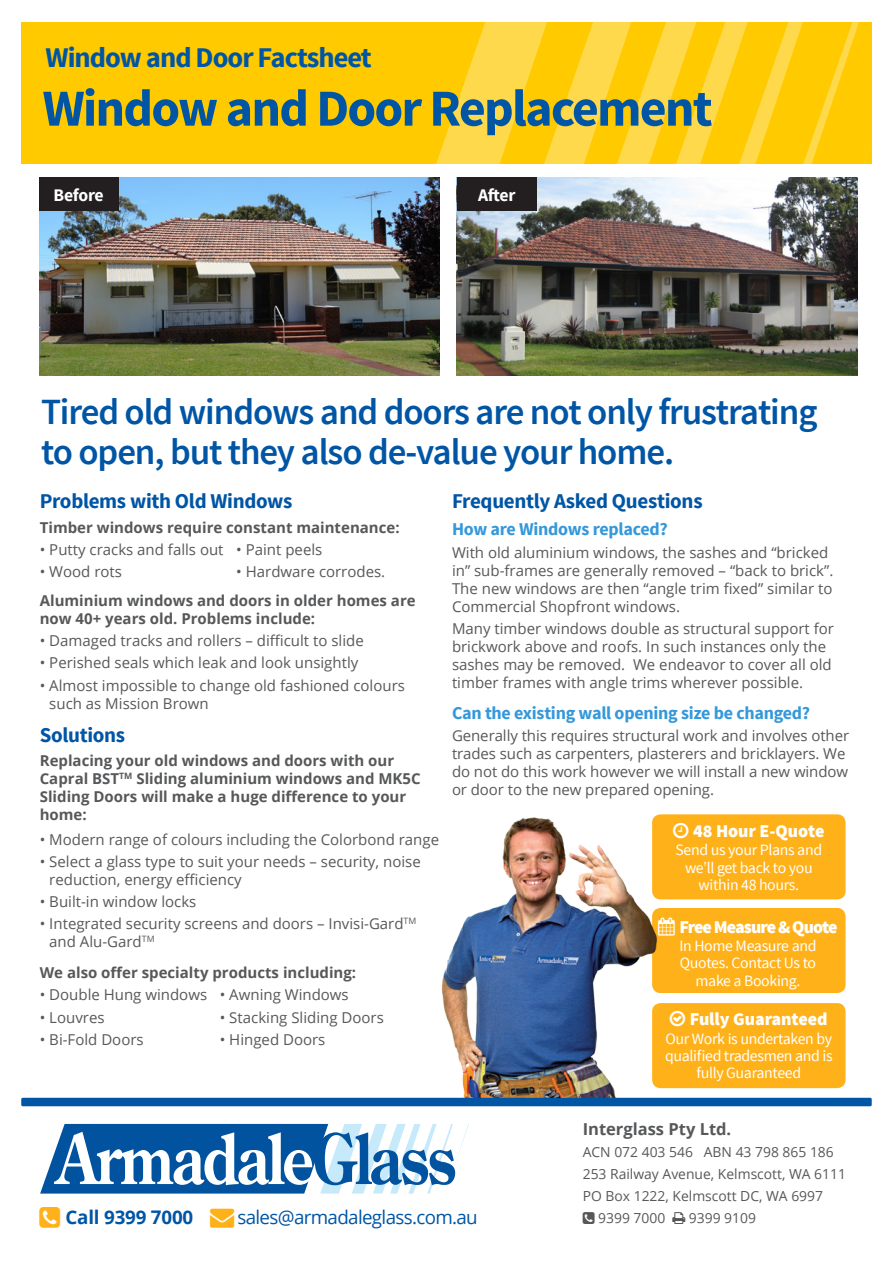
<style>
.page{position:relative;width:893px;height:1263px;background:#fff}
.page>*{position:absolute;margin:0;border:0;box-sizing:border-box;transform-origin:0 0}
.t1{font:700 51.9px "Source Sans Pro";letter-spacing:-.035em;color:#0155a5}
.t2{font:600 36.9px/39.9px "Source Sans Pro";letter-spacing:-.03em;color:#0155a5}
.t3{font:700 28.5px "Source Sans Pro";letter-spacing:-.035em;color:#0155a5}
.t4{font:700 21px "Source Sans Pro";letter-spacing:-.015em;color:#0155a5}
.t5{font:18.75px "Open Sans";letter-spacing:-.035em;color:#0155a5}
.t6{font:700 18px "Source Sans Pro";letter-spacing:-.015em;color:#3498db}
.t7{font:900 18px "Source Sans Pro";letter-spacing:-.01em;color:#fff}
.t8{font:900 18px "Source Sans Pro";letter-spacing:-.055em;color:#fff}
.t9{font:700 17.7px "Source Sans Pro";letter-spacing:-.02em;color:#fff}
.t10{font:700 16.5px "Open Sans";color:#57585a}
.t11{font:15.75px/17.2px "Source Sans Pro";letter-spacing:-.02em;color:#fff;text-align:center}
.t12{font:15px/18px "Open Sans";color:#57585a}
.t13{font:700 15px/18px "Open Sans";color:#57585a}
.t14{font:13.8px "Open Sans";color:#57585a}
.s1{font-weight:700}
.s2{color:#ffb119}
</style>
<div class="page">
<div style="left:652px;top:908px;width:194px;height:85px;background:#ffb119;border-radius:9px"></div>
<div style="left:652px;top:814px;width:194px;height:85px;background:#ffb119;border-radius:9px"></div>
<div style="left:652px;top:1003px;width:194px;height:85px;background:#ffb119;border-radius:9px"></div>
<img style="left:436px;top:814px;width:225px;height:284px">
<div style="left:21px;top:1098px;width:851px;height:8px;background:#0155a5;border-radius:2px"></div>
<div style="left:21px;top:22px;width:851px;height:141px;background:#ffca00"></div>
<svg style="left:436px;top:22px;width:435px;height:141px"></svg>
<img style="left:39px;top:177px;width:401px;height:199px">
<img style="left:457px;top:177px;width:400px;height:199px">
<div style="left:39px;top:177px;width:79px;height:34px;background:#231f20"></div>
<div style="left:457px;top:177px;width:79px;height:34px;background:#231f20"></div>
<svg style="left:40px;top:1124px;width:429px;height:69px"></svg>
<h3 class="t3" style="left:46px;top:39px;width:328px">Window and Door Factsheet</h3>
<h1 class="t1" style="left:43px;top:75px;width:672px">Window and Door Replacement</h1>
<p class="t9" style="left:54px;top:184px;width:52px">Before</p>
<p class="t9" style="left:478px;top:184px;width:39px">After</p>
<h2 class="t2" style="left:41px;top:393px;width:778px">Tired old windows and doors are not only frustrating to open, but they also de-value your home.</h2>
<h3 class="t4" style="left:40px;top:488px;width:254px">Problems with Old Windows</h3>
<p class="t13" style="left:40px;top:518px;width:361px">Timber windows require constant maintenance:</p>
<p class="t12" style="left:40px;top:540px;width:284px">• Putty cracks and falls out • Paint peels</p>
<p class="t12" style="left:40px;top:562px;width:84px">• Wood rots</p>
<p class="t12" style="left:236px;top:562px;width:150px">• Hardware corrodes.</p>
<p class="t13" style="left:40px;top:591px;width:377px">Aluminium windows and doors in older homes are now 40+ years old. Problems include:</p>
<p class="t12" style="left:40px;top:631px;width:325px">• Damaged tracks and rollers – difficult to slide</p>
<p class="t12" style="left:40px;top:653px;width:320px">• Perished seals which leak and look unsightly</p>
<p class="t12" style="left:49px;top:676px;width:357px;text-indent:-10px">• Almost impossible to change old fashioned colours such as Mission Brown</p>
<h3 class="t4" style="left:40px;top:721px;width:87px">Solutions</h3>
<p class="t13" style="left:40px;top:751px;width:382px">Replacing your old windows and doors with our Capral BST<sup>TM</sup> Sliding aluminium windows and MK5C Sliding Doors will make a huge difference to your home:</p>
<p class="t12" style="left:40px;top:830px;width:401px">• Modern range of colours including the Colorbond range</p>
<p class="t12" style="left:49px;top:852px;width:373px;text-indent:-10px">• Select a glass type to suit your needs – security, noise reduction, energy efficiency</p>
<p class="t12" style="left:40px;top:892px;width:158px">• Built-in window locks</p>
<p class="t12" style="left:49px;top:915px;width:368px;text-indent:-10px">• Integrated security screens and doors – Invisi-Gard<sup>TM </sup>and Alu-Gard<sup>TM</sup></p>
<p class="t13" style="left:40px;top:963px;width:318px">We also offer specialty products including:</p>
<p class="t12" style="left:40px;top:986px;width:311px">• Double Hung windows • Awning Windows</p>
<p class="t12" style="left:40px;top:1008px;width:66px">• Louvres</p>
<p class="t12" style="left:220px;top:1008px;width:166px">• Stacking Sliding Doors</p>
<p class="t12" style="left:40px;top:1030px;width:105px">• Bi-Fold Doors</p>
<p class="t12" style="left:220px;top:1030px;width:107px">• Hinged Doors</p>
<h3 class="t4" style="left:452px;top:488px;width:252px">Frequently Asked Questions</h3>
<p class="t6" style="left:452px;top:518px;width:217px">How are Windows replaced?</p>
<p class="t12" style="left:452px;top:543px;width:383px">With old aluminium windows, the sashes and “bricked in” sub-frames are generally removed – “back to brick”.<br>The new windows are then “angle trim fixed” similar to Commercial Shopfront windows.</p>
<p class="t12" style="left:452px;top:619px;width:384px">Many timber windows double as structural support for brickwork above and roofs. In such instances only the sashes may be removed. We endeavor to cover all old timber frames with angle trims wherever possible.</p>
<p class="t6" style="left:452px;top:701px;width:360px">Can the existing wall opening size be changed?</p>
<p class="t12" style="left:452px;top:726px;width:399px">Generally this requires structural work and involves other trades such as carpenters, plasterers and bricklayers. We do not do this work however we will install a new window or door to the new prepared opening.</p>
<p class="t7" style="left:693px;top:819px;width:133px">48 Hour E-Quote</p>
<p class="t11" style="left:676px;top:842px;width:148px">Send us your Plans and we’ll get back to you within 48 hours.</p>
<p class="t8" style="left:658px;top:915px;width:181px">▲ Free Measure &amp; Quote</p>
<p class="t11" style="left:679px;top:937px;width:138px">In Home Measure and<br>Quotes. Contact Us to make a Booking.</p>
<p class="t7" style="left:690px;top:1008px;width:139px">Fully Guaranteed</p>
<p class="t11" style="left:665px;top:1030px;width:169px">Our Work is undertaken by qualified tradesmen and is fully Guaranteed</p>
<p class="t5" style="left:65px;top:1205px;width:414px"><span class="s1">Call 9399 7000</span> <span class="s2">→</span> sales@armadaleglass.com.au</p>
<p class="t10" style="left:583px;top:1117px;width:150px">Interglass Pty Ltd.</p>
<p class="t14" style="left:583px;top:1143px;width:253px">ACN 072 403 546 ABN 43 798 865 186</p>
<p class="t14" style="left:583px;top:1165px;width:265px">253 Railway Avenue, Kelmscott, WA 6111</p>
<p class="t14" style="left:583px;top:1187px;width:242px">PO Box 1222, Kelmscott DC, WA 6997</p>
<p class="t14" style="left:598px;top:1209px;width:69px">9399 7000</p>
<p class="t14" style="left:689px;top:1209px;width:69px">9399 9109</p>
</div>
